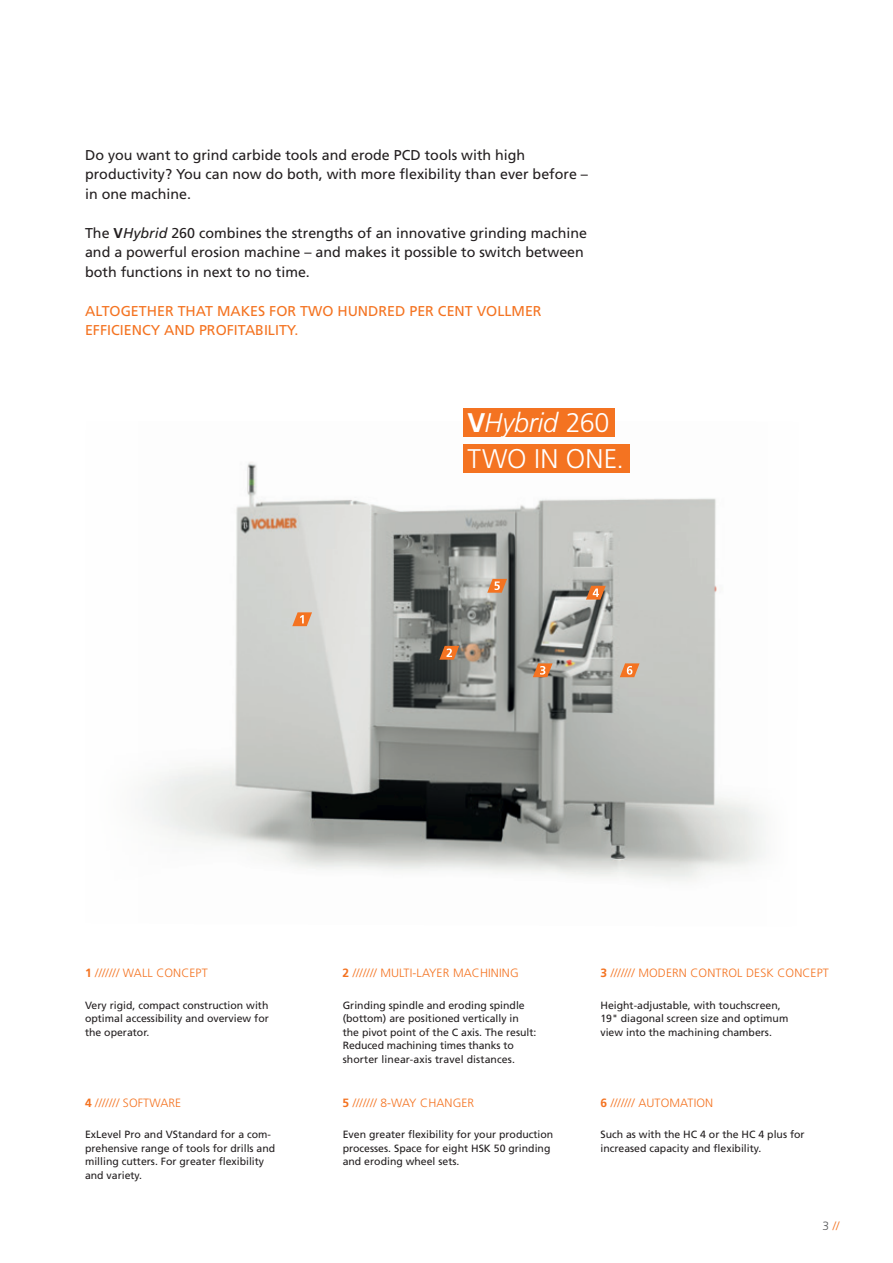
<style>
.page{position:relative;width:893px;height:1263px;background:#fff}
.page>*{position:absolute;margin:0;border:0;box-sizing:border-box;transform-origin:0 0}
.t1{font:italic 300 27px "Frutiger";letter-spacing:-.01em;color:#fff}
.t2{font:300 27px "Frutiger";letter-spacing:.005em;color:#fff}
.t3{font:14.25px/19.5px "Frutiger";color:#231f20}
.t4{font:14.25px/19.5px "Frutiger";color:#f47321}
.t5{font:300 12px "Frutiger";letter-spacing:.01em;color:#f47321}
.t6{font:10.5px/13.5px "Frutiger";color:#231f20}
.s1{font-weight:700}
.s2{font-style:italic}
.s3{font-family:"Frutiger CE";font-weight:700;font-style:normal}
.s4{font-style:normal}
.s5{color:#57585a}
</style>
<div class="page">
<img style="left:143px;top:444px;width:622px;height:438px">
<div style="left:463px;top:408px;width:152px;height:29px;background:#f47321"></div>
<div style="left:463px;top:445px;width:167px;height:28px;background:#f47321"></div>
<svg style="left:292px;top:612px;width:20px;height:14px"></svg>
<svg style="left:439px;top:646px;width:20px;height:14px"></svg>
<svg style="left:533px;top:663px;width:20px;height:14px"></svg>
<svg style="left:586px;top:586px;width:20px;height:14px"></svg>
<svg style="left:487px;top:579px;width:20px;height:14px"></svg>
<svg style="left:620px;top:663px;width:19px;height:14px"></svg>
<p class="t3" style="left:85px;top:145px;width:504px">Do you want to grind carbide tools and erode PCD tools with high productivity? You can now do both, with more flexibility than ever before – in one machine.</p>
<p class="t3" style="left:85px;top:223px;width:504px">The <span class="s1">V</span><span class="s2">Hybrid</span> 260 combines the strengths of an innovative grinding machine and a powerful erosion machine – and makes it possible to switch between both functions in next to no time.</p>
<p class="t4" style="left:85px;top:301px;width:458px">ALTOGETHER THAT MAKES FOR TWO HUNDRED PER CENT VOLLMER<br>EFFICIENCY AND PROFITABILITY.</p>
<p class="t1" style="left:468px;top:407px;width:144px"><span class="s3">V</span>Hybrid <span class="s4">260</span></p>
<p class="t2" style="left:468px;top:444px;width:158px">TWO IN ONE.</p>
<p class="t5" style="left:85px;top:966px;width:124px"><span class="s1">1</span> /////// WALL CONCEPT</p>
<p class="t5" style="left:342px;top:966px;width:178px"><span class="s1">2</span> /////// MULTI-LAYER MACHINING</p>
<p class="t5" style="left:600px;top:966px;width:230px"><span class="s1">3</span> /////// MODERN CONTROL DESK CONCEPT</p>
<p class="t6" style="left:85px;top:998px;width:185px;text-align:justify">Very rigid, compact construction with optimal accessibility and overview for the operator.</p>
<p class="t6" style="left:343px;top:998px;width:195px">Grinding spindle and eroding spindle (bottom) are positioned vertically in the pivot point of the C axis. The result:<br>Reduced machining times thanks to shorter linear-axis travel distances.</p>
<p class="t6" style="left:600px;top:998px;width:189px">Height-adjustable, with touchscreen,<br>19" diagonal screen size and optimum view into the machining chambers.</p>
<p class="t5" style="left:85px;top:1096px;width:98px"><span class="s1">4</span> /////// SOFTWARE</p>
<p class="t5" style="left:342px;top:1096px;width:133px"><span class="s1">5</span> /////// 8-WAY CHANGER</p>
<p class="t5" style="left:600px;top:1096px;width:114px"><span class="s1">6</span> /////// AUTOMATION</p>
<p class="t6" style="left:85px;top:1128px;width:192px">ExLevel Pro and VStandard for a com&shy;prehensive range of tools for drills and milling cutters. For greater flexibility and variety.</p>
<p class="t6" style="left:343px;top:1128px;width:212px">Even greater flexibility for your production processes. Space for eight HSK 50 grinding and eroding wheel sets.</p>
<p class="t6" style="left:600px;top:1128px;width:206px">Such as with the HC 4 or the HC 4 plus for increased capacity and flexibility.</p>
<p class="t5" style="left:822px;top:1219px;width:19px"><span class="s5">3</span> //</p>
</div>
